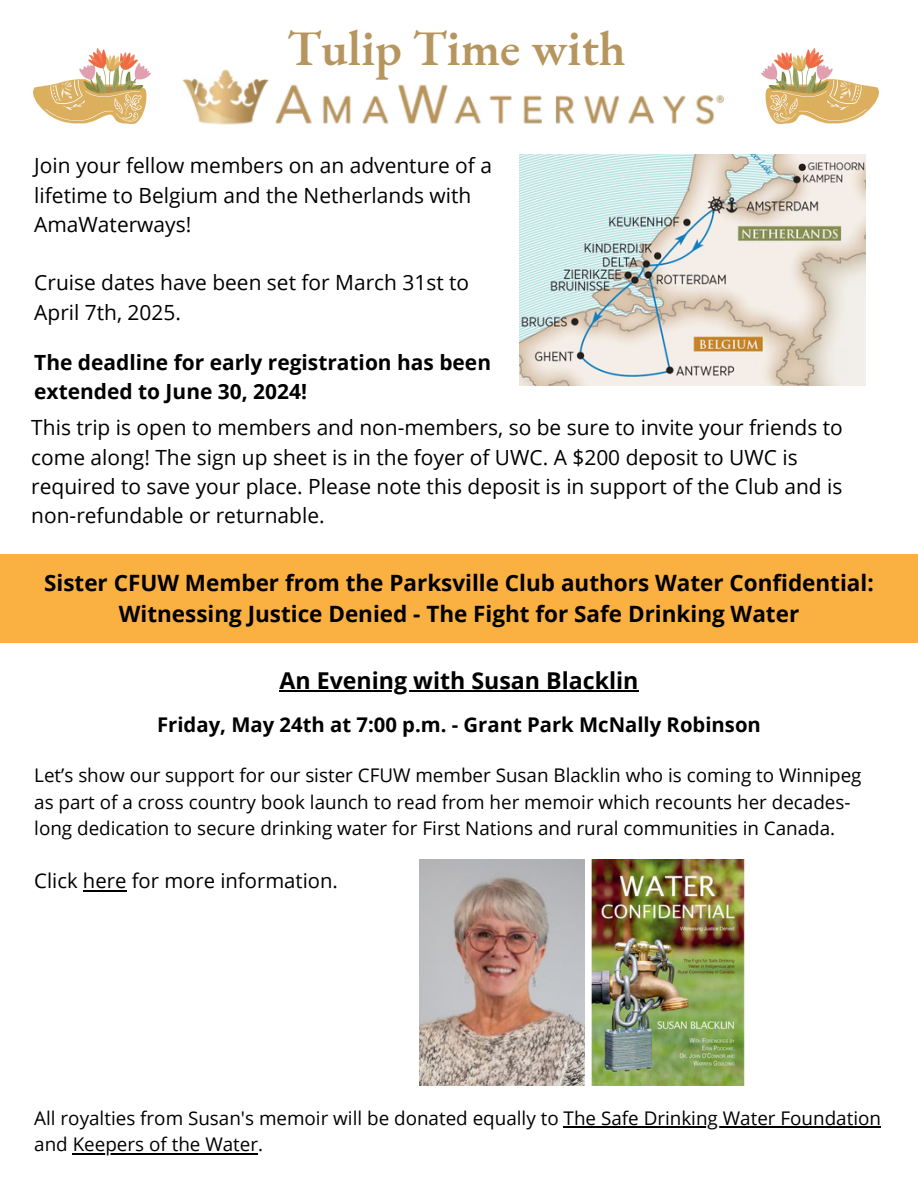
<style>
.page{position:relative;width:918px;height:1188px;background:#fff}
.page>*{position:absolute;margin:0;border:0;box-sizing:border-box;transform-origin:0 0}
.t1{font:600 49.5px "EB Garamond";color:#b7955f}
.t2{font:700 23.25px "Open Sans";color:#000}
.t3{font:700 22.5px/30.3px "Open Sans";color:#000;text-align:center}
.t4{font:21px/29.2px "Open Sans";color:#000}
.t5{font:700 21px/29.2px "Open Sans";color:#000}
.t6{font:700 20.25px "Open Sans";color:#000}
.t7{font:20.25px "Open Sans";color:#000}
.t8{font:18.9px/26.2px "Open Sans";color:#000}
</style>
<div class="page">
<img style="left:182px;top:69px;width:542px;height:56px">
<img style="left:519px;top:154px;width:347px;height:232px">
<img style="left:761px;top:48px;width:117px;height:75px">
<img style="left:34px;top:48px;width:116px;height:75px">
<div style="left:0;top:554px;width:918px;height:88px;background:#fbb042"></div>
<hr style="left:279px;top:690px;width:360px;height:2px;background:#000">
<hr style="left:83px;top:890px;width:43px;height:1px;background:#000">
<hr style="left:564px;top:1127px;width:317px;height:1px;background:#000">
<hr style="left:73px;top:1153px;width:185px;height:1px;background:#000">
<img style="left:419px;top:859px;width:166px;height:227px">
<img style="left:591px;top:859px;width:154px;height:227px">
<p class="t1" style="left:287px;top:15px;width:340px">Tulip Time with</p>
<p class="t4" style="left:34px;top:151px;width:459px">Join your fellow members on an adventure of a lifetime to Belgium and the Netherlands with<br>AmaWaterways!</p>
<p class="t4" style="left:34px;top:268px;width:436px">Cruise dates have been set for March 31st to<br>April 7th, 2025.</p>
<p class="t5" style="left:34px;top:347px;width:458px">The deadline for early registration has been extended to June 30, 2024!</p>
<p class="t4" style="left:31px;top:413px;width:813px">This trip is open to members and non-members, so be sure to invite your friends to come along! The sign up sheet is in the foyer of UWC. A $200 deposit to UWC is required to save your place. Please note this deposit is in support of the Club and is non-refundable or returnable.</p>
<p class="t3" style="left:44px;top:567px;width:831px">Sister CFUW Member from the Parksville Club authors Water Confidential:<br>Witnessing Justice Denied - The Fight for Safe Drinking Water</p>
<h3 class="t2" style="left:279px;top:664px;width:361px">An Evening with Susan Blacklin</h3>
<h3 class="t6" style="left:157px;top:710px;width:605px">Friday, May 24th at 7:00 p.m. - Grant Park McNally Robinson</h3>
<h2 class="t8" style="left:34px;top:762px;width:829px">Let’s show our support for our sister CFUW member Susan Blacklin who is coming to Winnipeg as part of a cross country book launch to read from her memoir which recounts her decades&shy;long dedication to secure drinking water for First Nations and rural communities in Canada.</h2>
<h3 class="t7" style="left:34px;top:866px;width:305px">Click here for more information.</h3>
<h2 class="t8" style="left:34px;top:1104px;width:848px">All royalties from Susan's memoir will be donated equally to The Safe Drinking Water Foundation</h2>
<h4 class="t8" style="left:34px;top:1131px;width:230px">and Keepers of the Water.</h4>
</div>
